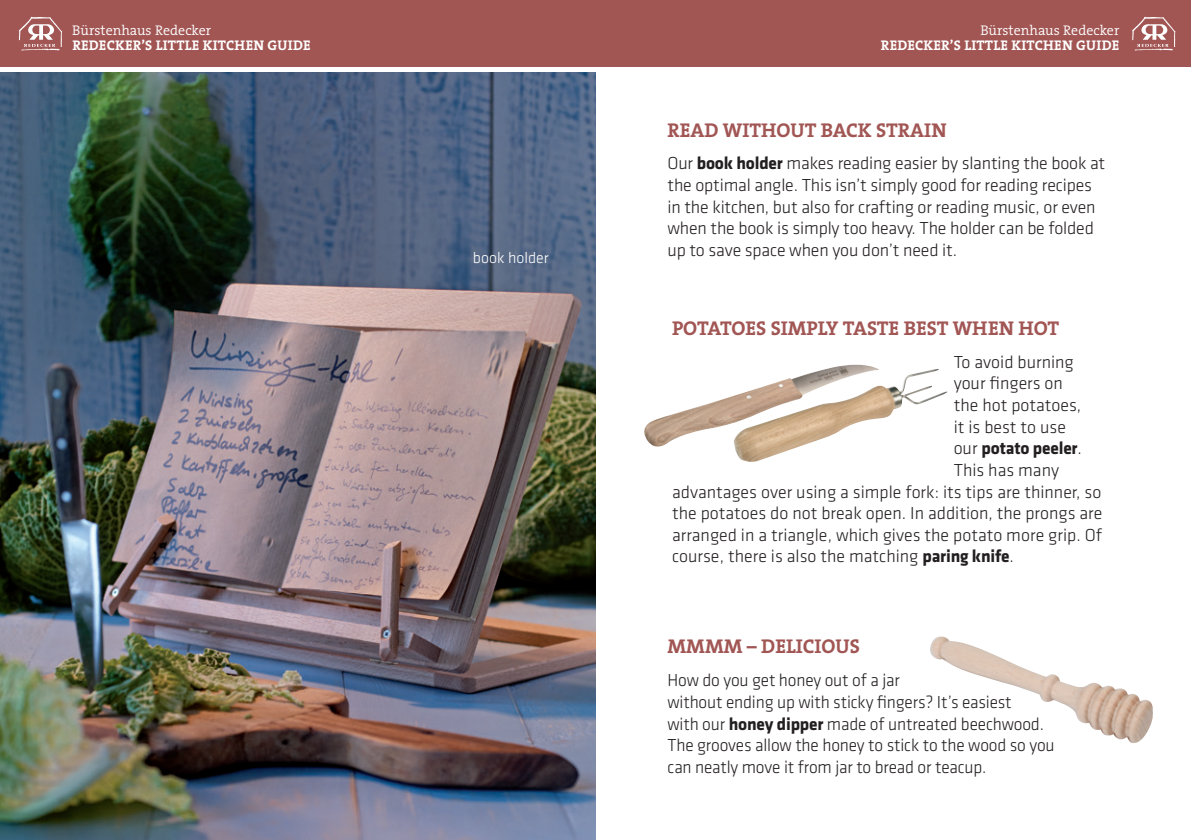
<style>
.page{position:relative;width:1191px;height:840px;background:#fff}
.page>*{position:absolute;margin:0;border:0;box-sizing:border-box;transform-origin:0 0}
.t1{font:700 20px "The Serif";color:#a15654}
.t2{font:300 18px/21.6px "Klavika";letter-spacing:-.01em;color:#231f20}
.t3{font:700 18px "Klavika";letter-spacing:-.01em;color:#231f20}
.t4{font:300 16px "Klavika";color:#fff}
.t5{font:700 14px "The Serif";letter-spacing:.015em;color:#fff}
.t6{font:300 14px "The Serif";color:#fff}
.s1{font-weight:700}
.s2{font-weight:300}
</style>
<div class="page">
<div style="left:0;top:0;width:1191px;height:67px;background:#a15654"></div>
<img style="left:0;top:72px;width:595px;height:767px">
<img style="left:930px;top:636px;width:223px;height:107px">
<img style="left:735px;top:369px;width:213px;height:92px">
<img style="left:644px;top:364px;width:235px;height:84px">
<svg style="left:19px;top:16px;width:43px;height:34px"></svg>
<svg style="left:1132px;top:16px;width:43px;height:34px"></svg>
<p class="t6" style="left:72px;top:19px;width:141px">Bürstenhaus Redecker</p>
<p class="t6" style="left:980px;top:19px;width:141px">Bürstenhaus Redecker</p>
<p class="t5" style="left:72px;top:34px;width:240px">REDECKER’S LITTLE KITCHEN GUIDE</p>
<p class="t5" style="left:881px;top:34px;width:240px">REDECKER’S LITTLE KITCHEN GUIDE</p>
<p class="t4" style="left:473px;top:249px;width:77px">book holder</p>
<p class="t1" style="left:667px;top:113px;width:280px">READ WITHOUT BACK STRAIN</p>
<p class="t2" style="left:667px;top:153px;width:439px">Our <span class="s1">book holder</span> makes reading easier by slanting the book at the optimal angle. This isn’t simply good for reading recipes in the kitchen, but also for crafting or reading music, or even when the book is simply too heavy. The holder can be folded up to save space when you don’t need it.</p>
<p class="t1" style="left:672px;top:311px;width:389px">POTATOES SIMPLY TASTE BEST WHEN HOT</p>
<p class="t2" style="left:953px;top:351px;width:122px">To avoid burning</p>
<p class="t2" style="left:953px;top:373px;width:111px">your fingers on</p>
<p class="t2" style="left:953px;top:394px;width:129px">the hot potatoes,</p>
<p class="t2" style="left:953px;top:416px;width:114px">it is best to use</p>
<p class="t3" style="left:953px;top:438px;width:130px"><span class="s2">our</span> potato peeler<span class="s2">.</span></p>
<p class="t2" style="left:953px;top:459px;width:107px">This has many</p>
<p class="t2" style="left:672px;top:481px;width:431px">advantages over using a simple fork: its tips are thinner, so</p>
<p class="t2" style="left:672px;top:502px;width:432px">the potatoes do not break open. In addition, the prongs are</p>
<p class="t2" style="left:672px;top:524px;width:432px">arranged in a triangle, which gives the potato more grip. Of</p>
<p class="t2" style="left:672px;top:545px;width:343px">course, there is also the matching <span class="s1">paring knife</span>.</p>
<p class="t1" style="left:667px;top:629px;width:194px">MMMM – DELICIOUS</p>
<p class="t2" style="left:667px;top:669px;width:389px">How do you get honey out of a jar<br>without ending up with sticky fingers? It’s easiest<br>with our <span class="s1">honey dipper</span> made of untreated beechwood.<br>The grooves allow the honey to stick to the wood so you can neatly move it from jar to bread or teacup.</p>
</div>
